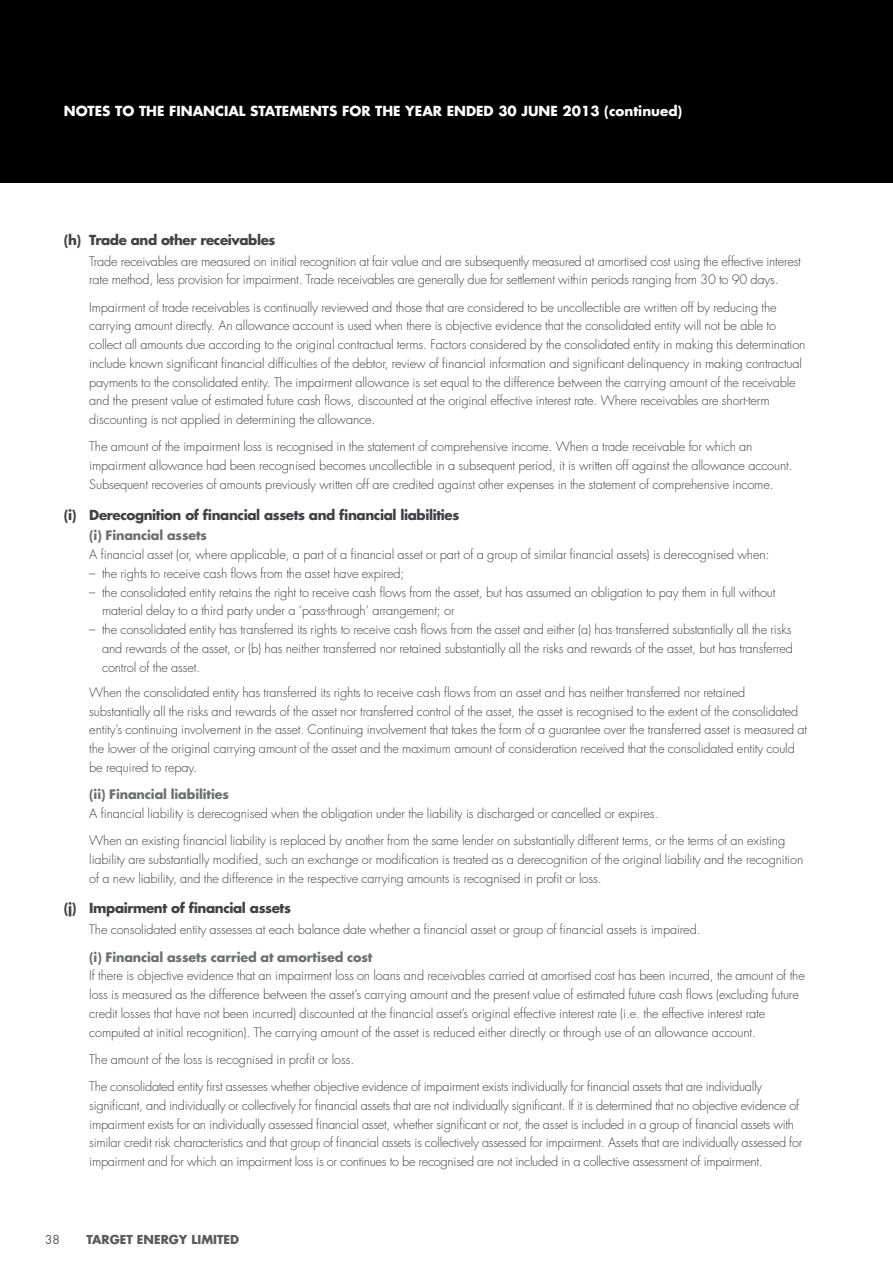
<style>
.page{position:relative;width:893px;height:1263px;background:#fff}
.page>*{position:absolute;margin:0;border:0;box-sizing:border-box;transform-origin:0 0}
.t1{font:700 13.5px "Futura";letter-spacing:-.03em;color:#414042}
.t2{font:700 13.5px "Futura";color:#fff}
.t3{font:300 12.75px/18.8px "Futura";letter-spacing:-.01em;color:#414042}
.t4{font:700 12.75px "Futura";letter-spacing:-.01em;color:#6d6e71}
.t5{font:700 12px "Futura";color:#58595b}
.t6{font:12px "Futura";color:#58595b}
</style>
<div class="page">
<div style="left:0;top:0;width:893px;height:183px;background:#000"></div>
<p class="t2" style="left:64px;top:102px;width:22px">Notes</p>
<p class="t2" style="left:115px;top:102px;width:34px">to the</p>
<p class="t2" style="left:169px;top:102px;width:17px">Financial</p>
<p class="t2" style="left:250px;top:102px;width:19px">Statements</p>
<p class="t2" style="left:342px;top:102px;width:342px">FOR THE YEAR ENDED 30 JUNE 2013 (continued)</p>
<p class="t1" style="left:64px;top:231px;width:213px">(h) Trade and other receivables</p>
<p class="t3" style="left:89px;top:252px;width:713px">Trade receivables are measured on initial recognition at fair value and are subsequently measured at amortised cost using the effective interest rate method, less provision for impairment. Trade receivables are generally due for settlement within periods ranging from 30 to 90 days.</p>
<p class="t3" style="left:89px;top:298px;width:718px">I mpairment of trade receivables is continually reviewed and those that are considered to be uncollectible are written off by reducing the carrying amount directly. An allowance account is used when there is objective evidence that the consolidated entity will not be able to collect all amounts due according to the original contractual terms. Factors considered by the consolidated entity in making this determination include known significant financial difficulties of the debtor, review of financial information and significant delinquency in making contractual payments to the consolidated entity. The impairment allowance is set equal to the difference between the carrying amount of the receivable and the present value of estimated future cash flows, discounted at the original effective interest rate. Where receivables are short-term discounting is not applied in determining the allowance.</p>
<p class="t3" style="left:89px;top:438px;width:705px">The amount of the impairment loss is recognised in the statement of comprehensive income. When a trade receivable for which an impairment allowance had been recognised becomes uncollectible in a subsequent period, it is written off against the allowance account.<br>Subsequent recoveries of amounts previously written off are credited against other expenses in the statement of comprehensive income.</p>
<p class="t1" style="left:64px;top:505px;width:397px">(i) Derecognition of financial assets and financial liabilities</p>
<p class="t4" style="left:89px;top:527px;width:119px">(i) Financial assets</p>
<p class="t3" style="left:89px;top:546px;width:682px">A financial asset (or, where applicable, a part of a financial asset or part of a group of similar financial assets) is derecognised when:</p>
<p class="t3" style="left:89px;top:564px;width:317px">– the rights to receive cash flows from the asset have expired;</p>
<p class="t3" style="left:102px;top:583px;width:675px;text-indent:-13px">– the consolidated entity retains the right to receive cash flows from the asset, but has assumed an obligation to pay them in full without material delay to a third party under a ‘pass-through’ arrangement; or</p>
<p class="t3" style="left:102px;top:621px;width:692px;text-align:justify;text-indent:-13px">– the consolidated entity has transferred its rights to receive cash flows from the asset and either (a) has transferred substantially all the risks and rewards of the asset, or (b) has neither transferred nor retained substantially all the risks and rewards of the asset, but has transferred control of the asset.</p>
<p class="t3" style="left:89px;top:683px;width:719px">When the consolidated entity has transferred its rights to receive cash flows from an asset and has neither transferred nor retained substantially all the risks and rewards of the asset nor transferred control of the asset, the asset is recognised to the extent of the consolidated entity’s continuing involvement in the asset. Continuing involvement that takes the form of a guarantee over the transferred asset is measured at the lower of the original carrying amount of the asset and the maximum amount of consideration received that the consolidated entity could be required to repay.</p>
<p class="t4" style="left:89px;top:786px;width:141px">(ii) Financial liabilities</p>
<p class="t3" style="left:89px;top:800px;width:697px;line-height:27.3px">A financial liability is derecognised when the obligation under the liability is discharged or cancelled or expires.<br>When an existing financial liability is replaced by another from the same lender on substantially different terms, or the terms of an existing</p>
<p class="t3" style="left:89px;top:850px;width:715px">liability are substantially modified, such an exchange or modification is treated as a derecognition of the original liability and the recognition of a new liability, and the difference in the respective carrying amounts is recognised in profit or loss.</p>
<p class="t1" style="left:64px;top:899px;width:229px">(j) Impairment of financial assets</p>
<p class="t3" style="left:89px;top:921px;width:613px">The consolidated entity assesses at each balance date whether a financial asset or group of financial assets is impaired.</p>
<p class="t4" style="left:89px;top:948px;width:285px">(i) Financial assets carried at amortised cost</p>
<p class="t3" style="left:89px;top:967px;width:717px">If there is objective evidence that an impairment loss on loans and receivables carried at amortised cost has been incurred, the amount of the loss is measured as the difference between the asset’s carrying amount and the present value of estimated future cash flows (excluding future credit losses that have not been incurred) discounted at the financial asset’s original effective interest rate (i.e. the effective interest rate computed at initial recognition). The carrying amount of the asset is reduced either directly or through use of an allowance account.</p>
<p class="t3" style="left:89px;top:1046px;width:674px;line-height:27.3px">The amount of the loss is recognised in profit or loss.<br>The consolidated entity first assesses whether objective evidence of impairment exists individually for financial assets that are individually</p>
<p class="t3" style="left:89px;top:1096px;width:714px">significant, and individually or collectively for financial assets that are not individually significant. If it is determined that no objective evidence of impairment exists for an individually assessed financial asset, whether significant or not, the asset is included in a group of financial assets with similar credit risk characteristics and that group of financial assets is collectively assessed for impairment. Assets that are individually assessed for impairment and for which an impairment loss is or continues to be recognised are not included in a collective assessment of impairment.</p>
<p class="t6" style="left:45px;top:1231px;width:16px">38</p>
<p class="t5" style="left:86px;top:1231px;width:154px">Target Energy limited</p>
</div>
